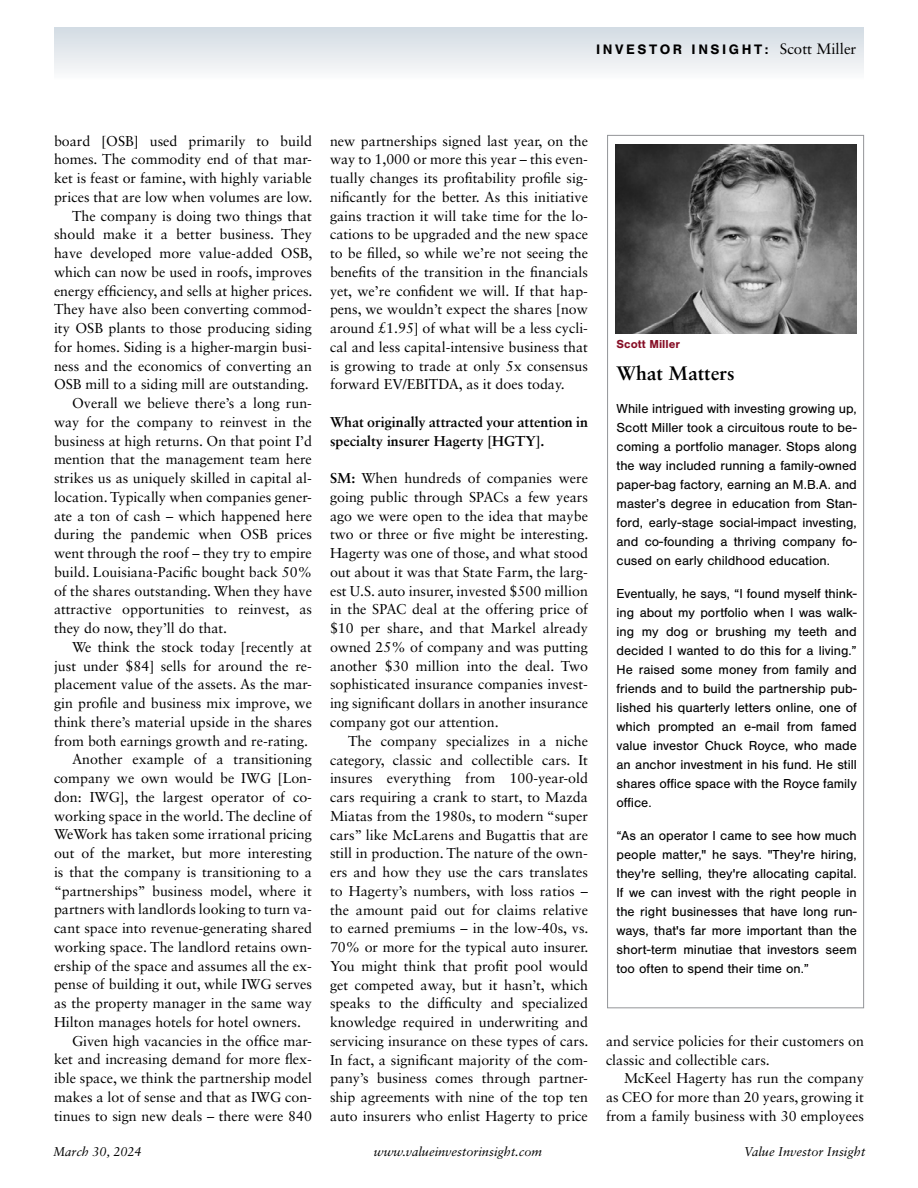
<style>
.page{position:relative;width:918px;height:1188px;background:#fff}
.page>*{position:absolute;margin:0;border:0;box-sizing:border-box;transform-origin:0 0}
.t1{font:700 19.5px "Sabon LT Std";color:#000}
.t2{font:14.25px/18.8px "Sabon LT Std";color:#000;text-align:justify}
.t3{font:700 14.25px/18.8px "Sabon LT Std";color:#000}
.t4{font:700 14.25px "Nimbus San";letter-spacing:.18em;color:#000}
.t5{font:13.5px/19px "Nimbus San";color:#000;text-align:justify}
.t6{font:italic 12.75px "Sabon LT Std";color:#000}
.t7{font:700 12px "Nimbus San";color:#860e25}
.s1{font-family:"Sabon LT Std";font-weight:400;font-size:15px}
.s2{font-weight:700}
</style>
<div class="page">
<div style="left:54px;top:28px;width:810px;height:52px;background:linear-gradient(to bottom,#d3dbe3,#fafbfb)"></div>
<div style="left:607px;top:135px;width:257px;height:873px;border:1px solid #939598"></div>
<img style="left:615px;top:144px;width:242px;height:189px">
<p class="t4" style="left:596px;top:41px;width:262px">INVESTOR INSIGHT: <span class="s1">Scott Miller</span></p>
<p class="t2" style="left:54px;top:131px;width:259px">board [OSB] used primarily to build</p>
<p class="t2" style="left:54px;top:150px;width:259px">homes. The commodity end of that mar-</p>
<p class="t2" style="left:54px;top:169px;width:259px">ket is feast or famine, with highly variable</p>
<p class="t2" style="left:54px;top:187px;width:260px">prices that are low when volumes are low.</p>
<p class="t2" style="left:72px;top:206px;width:241px">The company is doing two things that</p>
<p class="t2" style="left:54px;top:225px;width:260px">should make it a better business. They</p>
<p class="t2" style="left:54px;top:244px;width:260px">have developed more value-added OSB,</p>
<p class="t2" style="left:54px;top:262px;width:260px">which can now be used in roofs, improves</p>
<p class="t2" style="left:54px;top:281px;width:260px">energy efficiency, and sells at higher prices.</p>
<p class="t2" style="left:54px;top:300px;width:259px">They have also been converting commod-</p>
<p class="t2" style="left:54px;top:319px;width:259px">ity OSB plants to those producing siding</p>
<p class="t2" style="left:54px;top:337px;width:259px">for homes. Siding is a higher-margin busi-</p>
<p class="t2" style="left:54px;top:356px;width:259px">ness and the economics of converting an</p>
<p class="t2" style="left:54px;top:375px;width:256px">OSB mill to a siding mill are outstanding.</p>
<p class="t2" style="left:72px;top:394px;width:241px">Overall we believe there’s a long run-</p>
<p class="t2" style="left:54px;top:412px;width:259px">way for the company to reinvest in the</p>
<p class="t2" style="left:54px;top:431px;width:260px">business at high returns. On that point I’d</p>
<p class="t2" style="left:54px;top:450px;width:259px">mention that the management team here</p>
<p class="t2" style="left:54px;top:469px;width:259px">strikes us as uniquely skilled in capital al-</p>
<p class="t2" style="left:54px;top:487px;width:259px">location. Typically when companies gener-</p>
<p class="t2" style="left:54px;top:506px;width:259px">ate a ton of cash – which happened here</p>
<p class="t2" style="left:54px;top:525px;width:260px">during the pandemic when OSB prices</p>
<p class="t2" style="left:54px;top:544px;width:259px">went through the roof – they try to empire</p>
<p class="t2" style="left:54px;top:562px;width:259px">build. Louisiana-Pacific bought back 50%</p>
<p class="t2" style="left:54px;top:581px;width:260px">of the shares outstanding. When they have</p>
<p class="t2" style="left:54px;top:600px;width:260px">attractive opportunities to reinvest, as</p>
<p class="t2" style="left:54px;top:619px;width:175px">they do now, they’ll do that.</p>
<p class="t2" style="left:72px;top:637px;width:241px">We think the stock today [recently at</p>
<p class="t2" style="left:54px;top:656px;width:260px">just under $84] sells for around the re-</p>
<p class="t2" style="left:54px;top:675px;width:259px">placement value of the assets. As the mar-</p>
<p class="t2" style="left:54px;top:694px;width:260px">gin profile and business mix improve, we</p>
<p class="t2" style="left:54px;top:712px;width:260px">think there’s material upside in the shares</p>
<p class="t2" style="left:54px;top:731px;width:256px">from both earnings growth and re-rating.</p>
<p class="t2" style="left:72px;top:750px;width:241px">Another example of a transitioning</p>
<p class="t2" style="left:54px;top:769px;width:259px">company we own would be IWG [Lon-</p>
<p class="t2" style="left:54px;top:787px;width:260px">don: IWG], the largest operator of co-</p>
<p class="t2" style="left:54px;top:806px;width:260px">working space in the world. The decline of</p>
<p class="t2" style="left:54px;top:825px;width:260px">WeWork has taken some irrational pricing</p>
<p class="t2" style="left:54px;top:844px;width:259px">out of the market, but more interesting</p>
<p class="t2" style="left:54px;top:862px;width:260px">is that the company is transitioning to a</p>
<p class="t2" style="left:54px;top:881px;width:260px">“partnerships” business model, where it</p>
<p class="t2" style="left:54px;top:900px;width:260px">partners with landlords looking to turn va-</p>
<p class="t2" style="left:54px;top:919px;width:259px">cant space into revenue-generating shared</p>
<p class="t2" style="left:54px;top:937px;width:260px">working space. The landlord retains own-</p>
<p class="t2" style="left:54px;top:956px;width:259px">ership of the space and assumes all the ex-</p>
<p class="t2" style="left:54px;top:975px;width:260px">pense of building it out, while IWG serves</p>
<p class="t2" style="left:54px;top:994px;width:260px">as the property manager in the same way</p>
<p class="t2" style="left:54px;top:1012px;width:249px">Hilton manages hotels for hotel owners.</p>
<p class="t2" style="left:72px;top:1031px;width:241px">Given high vacancies in the office mar-</p>
<p class="t2" style="left:54px;top:1050px;width:259px">ket and increasing demand for more flex-</p>
<p class="t2" style="left:54px;top:1069px;width:260px">ible space, we think the partnership model</p>
<p class="t2" style="left:54px;top:1087px;width:260px">makes a lot of sense and that as IWG con-</p>
<p class="t2" style="left:54px;top:1106px;width:259px">tinues to sign new deals – there were 840</p>
<p class="t2" style="left:330px;top:131px;width:260px">new partnerships signed last year, on the way to 1,000 or more this year – this even&shy;tually changes its profitability profile sig&shy;nificantly for the better. As this initiative gains traction it will take time for the lo&shy;cations to be upgraded and the new space to be filled, so while we’re not seeing the benefits of the transition in the financials yet, we’re confident we will. If that hap&shy;pens, we wouldn’t expect the shares [now around £1.95] of what will be a less cycli&shy;cal and less capital-intensive business that is growing to trade at only 5x consensus forward EV/EBITDA, as it does today.</p>
<p class="t3" style="left:330px;top:412px;width:259px">What originally attracted your attention in specialty insurer Hagerty [HGTY].</p>
<p class="t2" style="left:330px;top:469px;width:260px"><span class="s2">SM:</span> When hundreds of companies were going public through SPACs a few years ago we were open to the idea that maybe two or three or five might be interesting.<br>Hagerty was one of those, and what stood out about it was that State Farm, the larg&shy;est U.S. auto insurer, invested $500 million in the SPAC deal at the offering price of $10 per share, and that Markel already owned 25% of company and was putting another $30 million into the deal. Two sophisticated insurance companies invest&shy;ing significant dollars in another insurance company got our attention.</p>
<p class="t2" style="left:330px;top:731px;width:260px;text-indent:18px">The company specializes in a niche category, classic and collectible cars. It insures everything from 100-year-old cars requiring a crank to start, to Mazda Miatas from the 1980s, to modern “super cars” like McLarens and Bugattis that are still in production. The nature of the own&shy;ers and how they use the cars translates to Hagerty’s numbers, with loss ratios – the amount paid out for claims relative to earned premiums – in the low-40s, vs.<br>70% or more for the typical auto insurer.<br>You might think that profit pool would get competed away, but it hasn’t, which speaks to the difficulty and specialized knowledge required in underwriting and servicing insurance on these types of cars.<br>In fact, a significant majority of the com&shy;pany’s business comes through partner&shy;ship agreements with nine of the top ten auto insurers who enlist Hagerty to price</p>
<p class="t7" style="left:617px;top:337px;width:65px">Scott Miller</p>
<h1 class="t1" style="left:617px;top:362px;width:120px">What Matters</h1>
<p class="t5" style="left:617px;top:399px;width:242px">While intrigued with investing growing up, Scott Miller took a circuitous route to be&shy;coming a portfolio manager. Stops along the way included running a family-owned paper-bag factory, earning an M.B.A. and master’s degree in education from Stan&shy;ford, early-stage social-impact investing, and co-founding a thriving company fo&shy;cused on early childhood education.</p>
<p class="t5" style="left:617px;top:584px;width:242px">Eventually, he says, “I found myself think&shy;ing about my portfolio when I was walk&shy;ing my dog or brushing my teeth and decided I wanted to do this for a living.” He raised some money from family and friends and to build the partnership pub&shy;lished his quarterly letters online, one of which prompted an e-mail from famed value investor Chuck Royce, who made an anchor investment in his fund. He still shares office space with the Royce family office.</p>
<p class="t5" style="left:617px;top:826px;width:242px">“As an operator I came to see how much people matter," he says. "They're hiring, they're selling, they're allocating capital.<br>If we can invest with the right people in the right businesses that have long run&shy;ways, that's far more important than the short-term minutiae that investors seem too often to spend their time on.”</p>
<p class="t2" style="left:606px;top:1031px;width:260px">and service policies for their customers on classic and collectible cars.</p>
<p class="t2" style="left:606px;top:1069px;width:260px;text-indent:18px">McKeel Hagerty has run the company as CEO for more than 20 years, growing it from a family business with 30 employees</p>
<p class="t6" style="left:53px;top:1144px;width:90px">March 30, 2024</p>
<p class="t6" style="left:374px;top:1144px;width:170px">www.valueinvestorinsight.com</p>
<p class="t6" style="left:744px;top:1144px;width:123px">Value Investor Insight</p>
</div>
